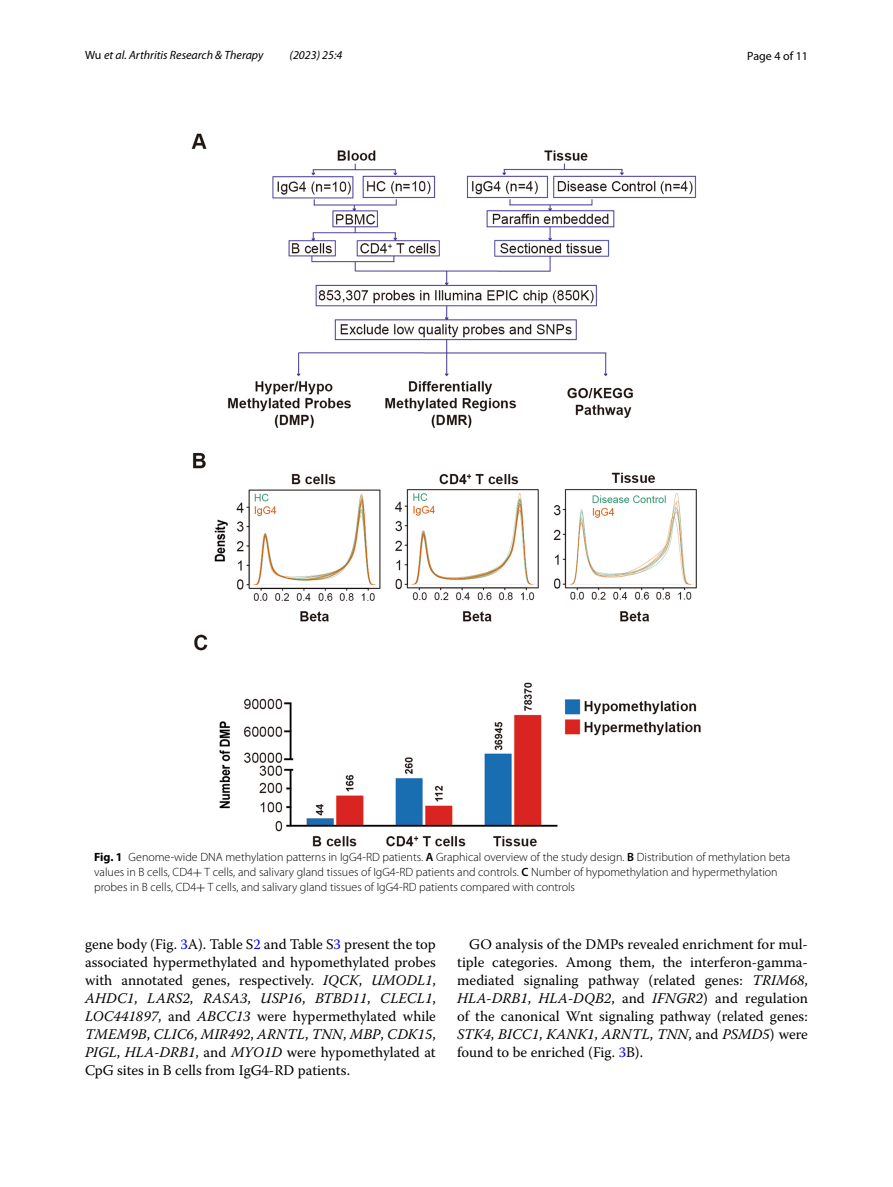
<style>
.page{position:relative;width:893px;height:1187px;background:#fff}
.page>*{position:absolute;margin:0;border:0;box-sizing:border-box;transform-origin:0 0}
.t1{font:14.7px/18px "Warnock Pro";color:#000;text-align:justify}
.t2{font:300 12px/15px "Myriad Pro";color:#000}
.t3{font:italic 12px "Myriad Pro";color:#000}
.t4{font:12px "Myriad Pro";color:#000}
.s1{font-style:normal}
.s2{font-weight:700}
.s3{font-weight:600}
.s4{font-family:"MTSY";font-weight:400}
.s5{color:#00f}
.s6{font-style:italic}
</style>
<div class="page">
<img style="left:191px;top:133px;width:510px;height:713px">
<p class="t3" style="left:85px;top:48px;width:180px"><span class="s1">Wu</span> et al. Arthritis Research &amp; Therapy</p>
<p class="t3" style="left:290px;top:48px;width:54px">(2023) 25:4</p>
<p class="t4" style="left:747px;top:48px;width:62px">Page 4 of 11</p>
<p class="t2" style="left:94px;top:849px;width:698px"><span class="s2">Fig. 1</span> Genome-wide DNA methylation patterns in IgG4-RD patients. <span class="s3">A</span> Graphical overview of the study design. <span class="s3">B</span> Distribution of methylation beta values in B cells, CD4<span class="s4">+</span> T cells, and salivary gland tissues of IgG4-RD patients and controls. <span class="s3">C</span> Number of hypomethylation and hypermethylation probes in B cells, CD4<span class="s4">+</span> T cells, and salivary gland tissues of IgG4-RD patients compared with controls</p>
<p class="t1" style="left:85px;top:934px;width:352px">gene body (Fig. <span class="s5">3</span>A). Table S<span class="s5">2</span> and Table S<span class="s5">3</span> present the top associated hypermethylated and hypomethylated probes with annotated genes, respectively. <span class="s6">IQCK</span>, <span class="s6">UMODL1</span>, <span class="s6">AHDC1</span>, <span class="s6">LARS2</span>, <span class="s6">RASA3</span>, <span class="s6">USP16</span>, <span class="s6">BTBD11</span>, <span class="s6">CLECL1</span>, <span class="s6">LOC441897</span>, and <span class="s6">ABCC13</span> were hypermethylated while <span class="s6">TMEM9B</span>, <span class="s6">CLIC6</span>, <span class="s6">MIR492</span>, <span class="s6">ARNTL</span>, <span class="s6">TNN</span>, <span class="s6">MBP</span>, <span class="s6">CDK15</span>, <span class="s6">PIGL</span>, <span class="s6">HLA-DRB1</span>, and <span class="s6">MYO1D</span> were hypomethylated at CpG sites in B cells from IgG4-RD patients.</p>
<p class="t1" style="left:457px;top:934px;width:352px;text-indent:12px">GO analysis of the DMPs revealed enrichment for mul&shy;tiple categories. Among them, the interferon-gamma&shy;mediated signaling pathway (related genes: <span class="s6">TRIM68</span>, <span class="s6">HLA-DRB1</span>, <span class="s6">HLA-DQB2</span>, and <span class="s6">IFNGR2</span>) and regulation of the canonical Wnt signaling pathway (related genes:<br><span class="s6">STK4</span>, <span class="s6">BICC1</span>, <span class="s6">KANK1</span>, <span class="s6">ARNTL</span>, <span class="s6">TNN</span>, and <span class="s6">PSMD5</span>) were found to be enriched (Fig. <span class="s5">3</span>B).</p>
</div>
